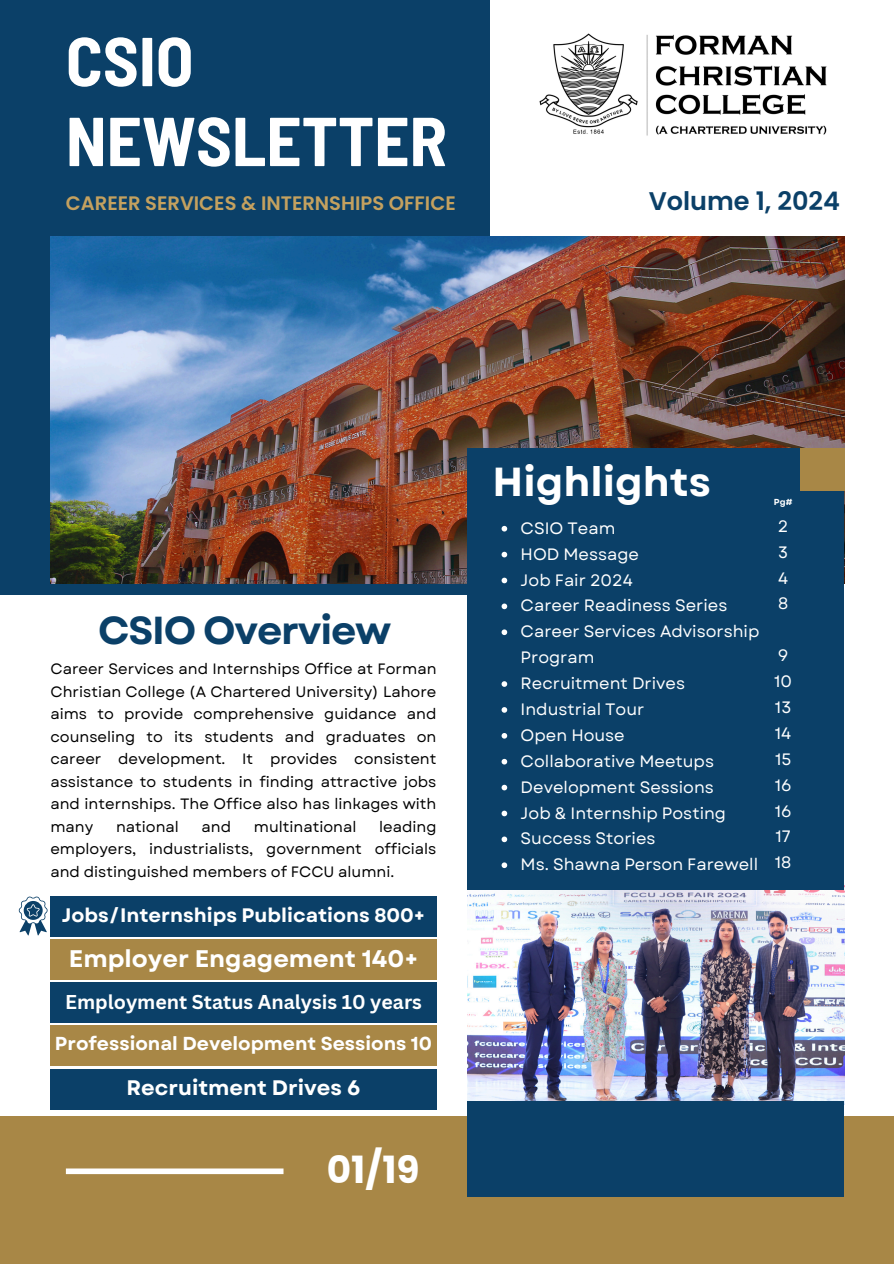
<style>
.page{position:relative;width:894px;height:1264px;background:#fff}
.page>*{position:absolute;margin:0;border:0;box-sizing:border-box;transform-origin:0 0}
.t1{font:700 semi-condensed 69px/79.8px "Barlow";color:#fff}
.t2{font:700 40.5px "Garet";color:#fff}
.t3{font:700 39px "Garet";letter-spacing:-.03em;color:#0b4068}
.t4{font:700 37.5px "Poppins";color:#fff}
.t5{font:600 25.5px "Poppins";color:#0b4068}
.t6{font:700 24px "Garet";color:#fff}
.t7{font:700 21px "Garet";color:#fff}
.t8{font:600 19.5px "Poppins";color:#c4a15f}
.t9{font:700 19.5px "Garet";color:#fff}
.t10{font:700 19.5px "Canva Sans";color:#fff}
.t11{font:700 18.75px "Garet";color:#fff}
.t12{font:16.5px/25.8px "Garet";color:#fff}
.t13{font:15px/22.5px "Garet";color:#000;text-align:justify}
.t14{font:700 8.7px "Garet";color:#fff}
</style>
<div class="page">
<div style="left:0;top:0;width:489px;height:595px;background:#0b4068"></div>
<div style="left:0;top:1116px;width:893px;height:147px;background:#a88746"></div>
<img style="left:50px;top:236px;width:794px;height:347px">
<img style="left:467px;top:889px;width:377px;height:211px">
<div style="left:467px;top:448px;width:377px;height:441px;background:#0b4068"></div>
<div style="left:799px;top:448px;width:45px;height:43px;background:#a88746"></div>
<div style="left:467px;top:1100px;width:377px;height:96px;background:#0b4068"></div>
<div style="left:66px;top:1168px;width:217px;height:6px;background:#fff"></div>
<img style="left:539px;top:33px;width:288px;height:103px">
<div style="left:50px;top:895px;width:386px;height:41px;background:#0b4068"></div>
<div style="left:50px;top:939px;width:386px;height:40px;background:#a88746"></div>
<div style="left:50px;top:982px;width:386px;height:40px;background:#0b4068"></div>
<div style="left:50px;top:1024px;width:386px;height:41px;background:#a88746"></div>
<div style="left:50px;top:1069px;width:386px;height:40px;background:#0b4068"></div>
<svg style="left:18px;top:896px;width:30px;height:39px"></svg>
<svg style="left:501px;top:526px;width:6px;height:5px"></svg>
<svg style="left:501px;top:552px;width:6px;height:5px"></svg>
<svg style="left:501px;top:577px;width:6px;height:6px"></svg>
<svg style="left:501px;top:603px;width:6px;height:6px"></svg>
<svg style="left:501px;top:629px;width:6px;height:6px"></svg>
<svg style="left:501px;top:681px;width:6px;height:6px"></svg>
<svg style="left:501px;top:707px;width:6px;height:5px"></svg>
<svg style="left:501px;top:733px;width:6px;height:5px"></svg>
<svg style="left:501px;top:759px;width:6px;height:5px"></svg>
<svg style="left:501px;top:784px;width:6px;height:6px"></svg>
<svg style="left:501px;top:810px;width:6px;height:6px"></svg>
<svg style="left:501px;top:836px;width:6px;height:6px"></svg>
<svg style="left:501px;top:862px;width:6px;height:6px"></svg>
<p class="t1" style="left:66px;top:19px;width:382px">CSIO<br>NEWSLETTER</p>
<p class="t8" style="left:66px;top:189px;width:391px">CAREER SERVICES &amp; INTERNSHIPS OFFICE</p>
<p class="t5" style="left:648px;top:183px;width:193px">Volume 1, 2024</p>
<h3 class="t3" style="left:98px;top:601px;width:295px">CSIO Overview</h3>
<p class="t13" style="left:50px;top:657px;width:387px">Career Services and Internships Office at Forman Christian College (A Chartered University) Lahore aims to provide comprehensive guidance and counseling to its students and graduates on career development. It provides consistent assistance to students in finding attractive jobs and internships. The Office also has linkages with many</p>
<p class="t13" style="left:50px;top:815px;width:387px;text-indent:328px">leading employers, industrialists, government officials and distinguished members of FCCU alumni.</p>
<p class="t9" style="left:62px;top:901px;width:364px">Jobs/Internships Publications 800+</p>
<p class="t6" style="left:69px;top:941px;width:351px">Employer Engagement 140+</p>
<p class="t10" style="left:65px;top:988px;width:358px">Employment Status Analysis 10 years</p>
<p class="t11" style="left:55px;top:1029px;width:378px">Professional Development Sessions 10</p>
<p class="t7" style="left:126px;top:1072px;width:235px">Recruitment Drives 6</p>
<p class="t13" style="left:116px;top:815px;width:64px">national</p>
<p class="t13" style="left:201px;top:815px;width:31px">and</p>
<p class="t13" style="left:254px;top:815px;width:104px">multinational</p>
<h4 class="t4" style="left:327px;top:1143px;width:94px">01/19</h4>
<h5 class="t2" style="left:492px;top:452px;width:220px">Highlights</h5>
<p class="t12" style="left:520px;top:515px;width:96px">CSIO Team</p>
<p class="t12" style="left:520px;top:541px;width:120px">HOD Message</p>
<p class="t12" style="left:520px;top:567px;width:114px">Job Fair 2024</p>
<p class="t12" style="left:520px;top:593px;width:208px">Career Readiness Series</p>
<p class="t12" style="left:520px;top:618px;width:240px">Career Services Advisorship<br>Program</p>
<p class="t12" style="left:520px;top:670px;width:166px">Recruitment Drives</p>
<p class="t12" style="left:520px;top:696px;width:125px">Industrial Tour</p>
<p class="t12" style="left:520px;top:722px;width:106px">Open House</p>
<p class="t12" style="left:520px;top:748px;width:195px">Collaborative Meetups</p>
<p class="t12" style="left:520px;top:774px;width:195px">Development Sessions</p>
<p class="t12" style="left:520px;top:800px;width:207px">Job &amp; Internship Posting</p>
<p class="t12" style="left:520px;top:825px;width:136px">Success Stories</p>
<p class="t12" style="left:520px;top:851px;width:239px">Ms. Shawna Person Farewell</p>
<h6 class="t14" style="left:773px;top:496px;width:20px">Pg#</h6>
<p class="t12" style="left:777px;top:513px;width:12px">2</p>
<p class="t12" style="left:778px;top:539px;width:11px">3</p>
<p class="t12" style="left:777px;top:565px;width:12px">4</p>
<p class="t12" style="left:777px;top:591px;width:12px">8</p>
<p class="t12" style="left:777px;top:642px;width:12px">9</p>
<p class="t12" style="left:774px;top:668px;width:19px">10</p>
<h3 class="t12" style="left:774px;top:694px;width:18px">13</h3>
<p class="t12" style="left:774px;top:720px;width:18px">14</p>
<p class="t12" style="left:774px;top:746px;width:18px">15</p>
<h6 class="t12" style="left:774px;top:772px;width:18px">16</h6>
<h4 class="t12" style="left:774px;top:798px;width:18px">16</h4>
<h6 class="t12" style="left:775px;top:823px;width:17px">17</h6>
<p class="t12" style="left:774px;top:849px;width:18px">18</p>
</div>
